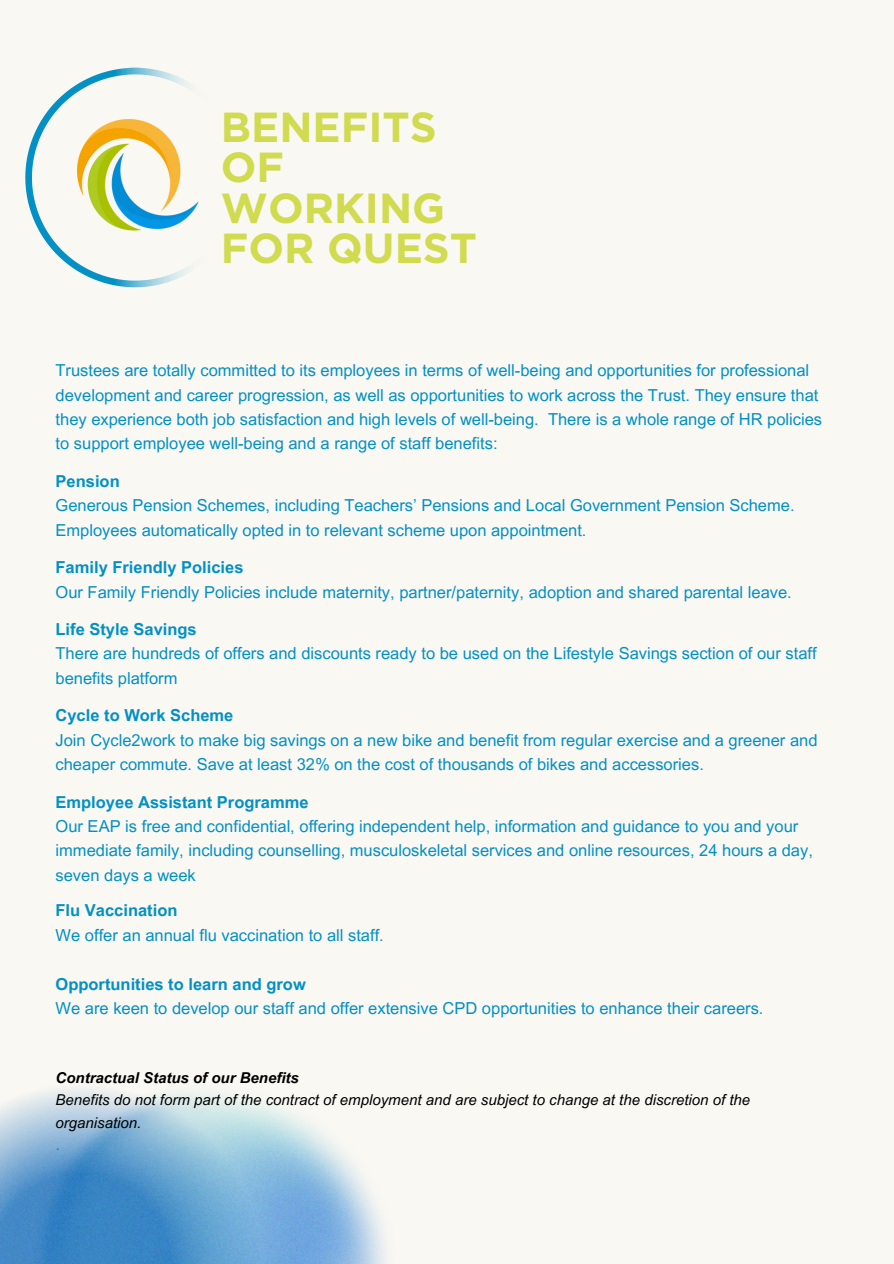
<style>
.page{position:relative;width:894px;height:1264px;background:#fff}
.page>*{position:absolute;margin:0;border:0;box-sizing:border-box;transform-origin:0 0}
.t1{font:700 42px/40.5px "Gotham";color:#d1db50}
.t2{font:16.5px/24.5px "Arial MT Pro";color:#0290c5}
.t3{font:700 16.5px "Arial MT Pro";color:#0290c5}
.t4{font:italic 15px/22.5px "Arial MT Pro";color:#000}
.t5{font:italic 700 15px "Arial MT Pro";color:#000}
</style>
<div class="page">
<div style="left:0;top:0;width:893px;height:1263px;background:#faf8f3"></div>
<svg style="left:25px;top:68px;width:165px;height:219px"></svg>
<img style="left:0;top:1088px;width:386px;height:175px">
<img style="left:72px;top:119px;width:127px;height:116px">
<p class="t1" style="left:221px;top:106px;width:257px">BENEFITS<br>OF<br>WORKING<br>FOR QUEST</p>
<p class="t2" style="left:56px;top:360px;width:767px">Trustees are totally committed to its employees in terms of well-being and opportunities for professional development and career progression, as well as opportunities to work across the Trust. They ensure that they experience both job satisfaction and high levels of well-being. There is a whole range of HR policies to support employee well-being and a range of staff benefits:</p>
<h1 class="t3" style="left:56px;top:475px;width:66px">Pension</h1>
<p class="t2" style="left:56px;top:495px;width:740px">Generous Pension Schemes, including Teachers’ Pensions and Local Government Pension Scheme.<br>Employees automatically opted in to relevant scheme upon appointment.</p>
<p class="t3" style="left:56px;top:561px;width:189px">Family Friendly Policies</p>
<p class="t2" style="left:56px;top:581px;width:737px">Our Family Friendly Policies include maternity, partner/paternity, adoption and shared parental leave.</p>
<p class="t3" style="left:56px;top:623px;width:143px">Life Style Savings</p>
<p class="t2" style="left:56px;top:643px;width:762px">There are hundreds of offers and discounts ready to be used on the Lifestyle Savings section of our staff benefits platform</p>
<p class="t3" style="left:56px;top:709px;width:179px">Cycle to Work Scheme</p>
<p class="t2" style="left:56px;top:729px;width:763px">Join Cycle2work to make big savings on a new bike and benefit from regular exercise and a greener and cheaper commute. Save at least 32% on the cost of thousands of bikes and accessories.</p>
<p class="t3" style="left:56px;top:795px;width:254px">Employee Assistant Programme</p>
<p class="t2" style="left:56px;top:816px;width:758px">Our EAP is free and confidential, offering independent help, information and guidance to you and your immediate family, including counselling, musculoskeletal services and online resources, 24 hours a day, seven days a week</p>
<p class="t3" style="left:56px;top:904px;width:123px">Flu Vaccination</p>
<p class="t2" style="left:56px;top:924px;width:330px">We offer an annual flu vaccination to all staff.</p>
<p class="t3" style="left:56px;top:977px;width:252px">Opportunities to learn and grow</p>
<p class="t2" style="left:56px;top:998px;width:709px">We are keen to develop our staff and offer extensive CPD opportunities to enhance their careers.</p>
<p class="t5" style="left:56px;top:1071px;width:245px">Contractual Status of our Benefits</p>
<p class="t4" style="left:56px;top:1090px;width:696px">Benefits do not form part of the contract of employment and are subject to change at the discretion of the organisation.</p>
<p class="t2" style="left:56px;top:1134px;width:6px">.</p>
</div>
